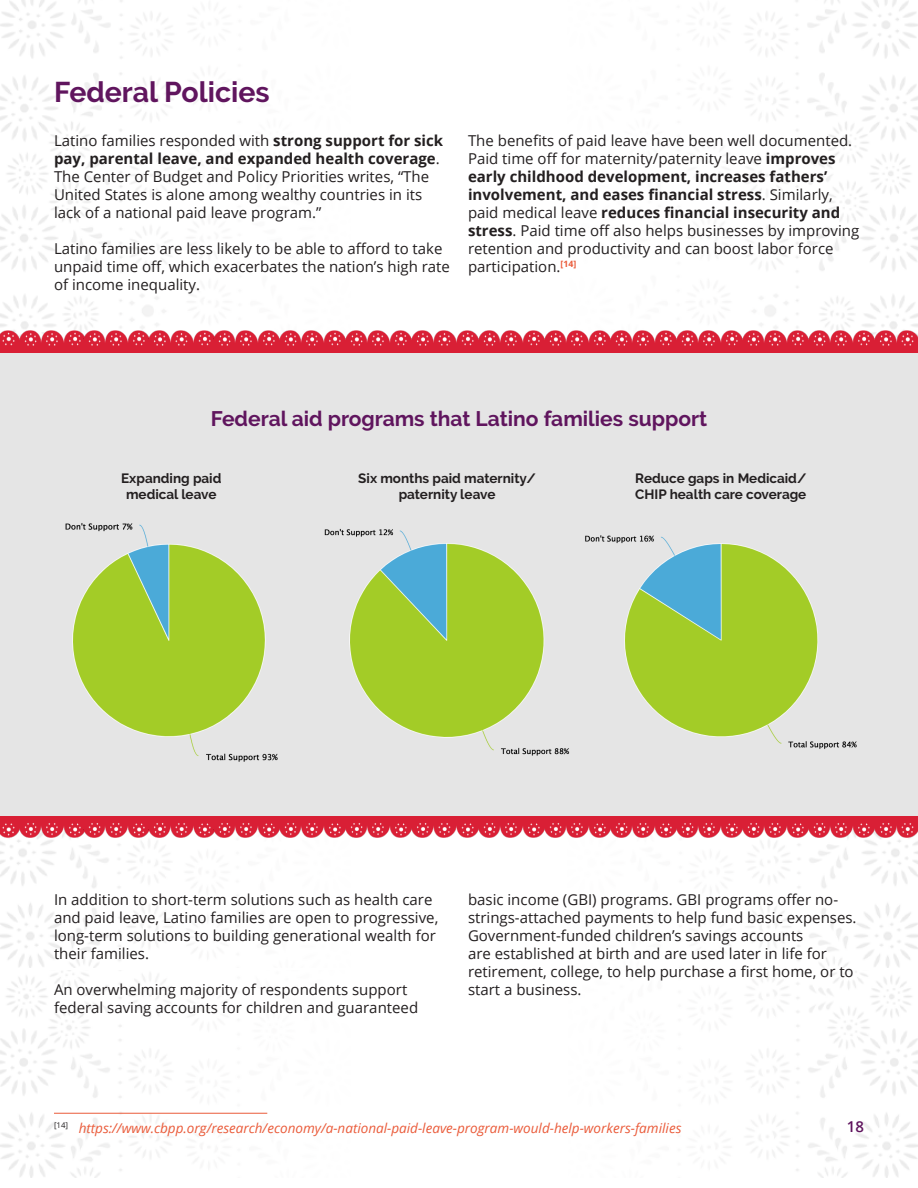
<style>
.page{position:relative;width:918px;height:1188px;background:#fff}
.page>*{position:absolute;margin:0;border:0;box-sizing:border-box;transform-origin:0 0}
.t1{font:700 28.5px "Raleway";color:#60155e}
.t2{font:700 21px "Raleway";color:#60155e}
.t3{font:15px/18px "Open Sans";color:#231f20}
.t4{font:600 15px "Open Sans";color:#60155e}
.t5{font:700 13.5px/16.2px "Raleway";color:#231f20;text-align:center}
.t6{font:italic 13.5px "Open Sans";color:#ea5b3a}
.s1{font-weight:700}
</style>
<div class="page">
<div style="left:0;top:344px;width:918px;height:484px;background:#e5e5e5"></div>
<img style="left:65px;top:523px;width:213px;height:239px">
<img style="left:324px;top:528px;width:246px;height:228px">
<img style="left:585px;top:535px;width:272px;height:214px">
<img style="left:0;top:328px;width:83px;height:24px">
<img style="left:83px;top:328px;width:130px;height:24px">
<img style="left:213px;top:328px;width:705px;height:24px">
<img style="left:0;top:816px;width:83px;height:24px">
<img style="left:83px;top:816px;width:130px;height:24px">
<img style="left:213px;top:816px;width:705px;height:24px">
<hr style="left:54px;top:1113px;width:213px;height:1px;background:#ea5b3a">
<p class="t1" style="left:54px;top:75px;width:217px">Federal Policies</p>
<p class="t3" style="left:54px;top:132px;width:391px">Latino families responded with <span class="s1">strong support for sick pay, parental leave, and expanded health coverage</span>.<br>The Center of Budget and Policy Priorities writes, “The United States is alone among wealthy countries in its lack of a national paid leave program.”</p>
<p class="t3" style="left:54px;top:240px;width:397px">Latino families are less likely to be able to afford to take unpaid time off, which exacerbates the nation’s high rate of income inequality.</p>
<p class="t3" style="left:468px;top:132px;width:393px">The benefits of paid leave have been well documented.<br>Paid time off for maternity/paternity leave <span class="s1">improves early childhood development, increases fathers’ involvement, and eases financial stress</span>. Similarly, paid medical leave <span class="s1">reduces financial insecurity and stress</span>. Paid time off also helps businesses by improving retention and productivity and can boost labor force participation.<sup>[14]</sup></p>
<p class="t2" style="left:211px;top:406px;width:498px">Federal aid programs that Latino families support</p>
<p class="t5" style="left:121px;top:470px;width:102px">Expanding paid medical leave</p>
<p class="t5" style="left:635px;top:470px;width:173px;text-align:left">Reduce gaps in Medicaid/<br>CHIP health care coverage</p>
<p class="t5" style="left:358px;top:470px;width:179px">Six months paid maternity/ paternity leave</p>
<p class="t3" style="left:54px;top:891px;width:386px">In addition to short-term solutions such as health care and paid leave, Latino families are open to progressive, long-term solutions to building generational wealth for their families.</p>
<p class="t3" style="left:54px;top:981px;width:366px">An overwhelming majority of respondents support federal saving accounts for children and guaranteed</p>
<p class="t3" style="left:468px;top:891px;width:390px">basic income (GBI) programs. GBI programs offer no&shy;strings-attached payments to help fund basic expenses.<br>Government-funded children’s savings accounts<br>are established at birth and are used later in life for retirement, college, to help purchase a first home, or to start a business.</p>
<p class="t6" style="left:54px;top:1118px;width:629px"><sup>[14]</sup> https://www.cbpp.org/research/economy/a-national-paid-leave-program-would-help-workers-families</p>
<p class="t4" style="left:847px;top:1116px;width:19px">18</p>
</div>
